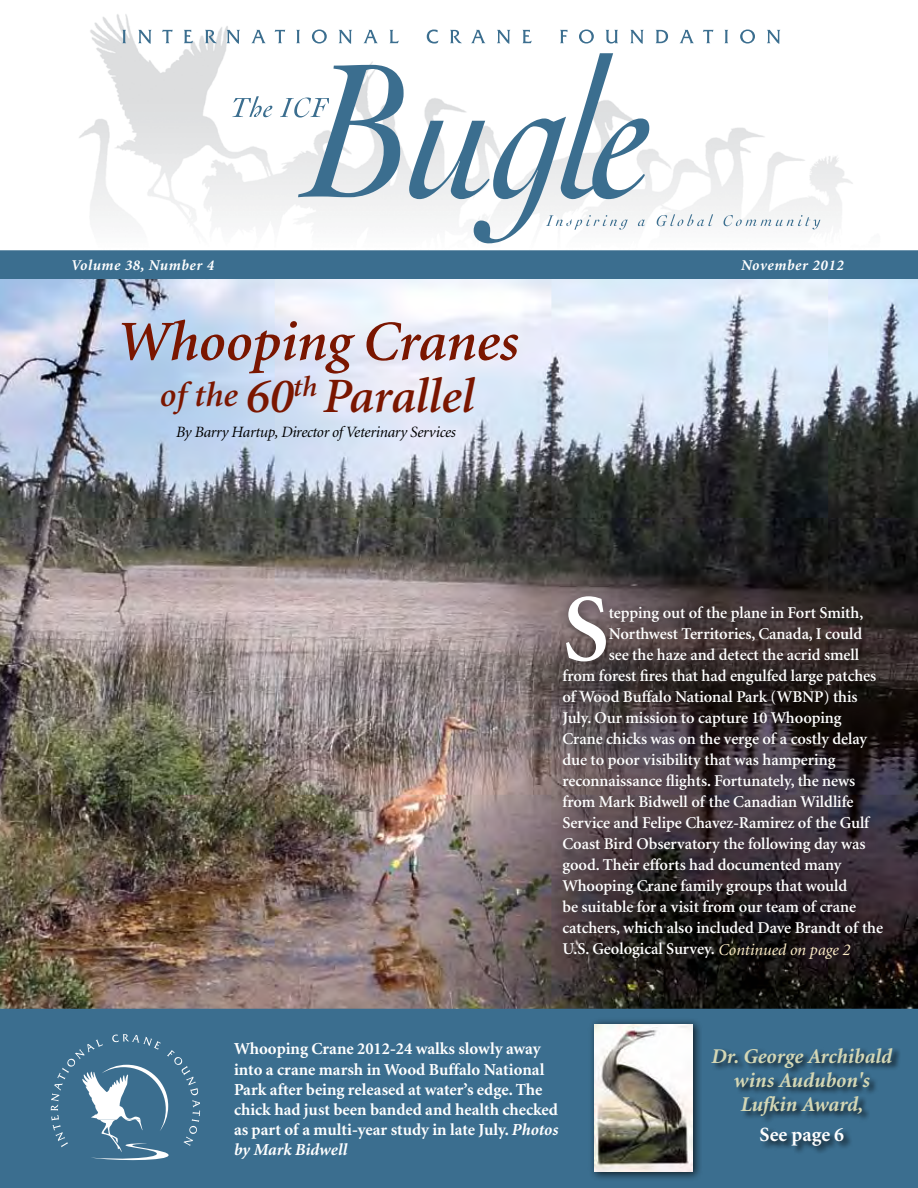
<style>
.page{position:relative;width:918px;height:1188px;background:#fff}
.page>*{position:absolute;margin:0;border:0;box-sizing:border-box;transform-origin:0 0}
.t1{font:600 95.85px "Minion";color:#fff}
.t2{font:italic 600 56.7px "Minion";letter-spacing:-.005em;color:#7a1600}
.t3{font:italic 600 49.5px "Minion";color:#7a1600}
.t4{font:italic 700 21px/24px "Minion";color:#d4d7b5;text-align:center}
.t5{font:700 20.25px "Minion";color:#fff}
.t6{font:700 16.8px/20.1px "Minion";color:#fff}
.t7{font:600 16.5px "Minion";letter-spacing:-.005em;color:#fff}
.t8{font:italic 15.75px "Minion";letter-spacing:-.02em;color:#000}
.t9{font:italic 700 15px "Minion";letter-spacing:.04em;color:#fff}
.s1{font-size:34.95px}
.s2{font-weight:400;font-style:italic;color:#ffefc8}
.s3{font-style:italic}
</style>
<div class="page">
<img style="left:0;top:278px;width:918px;height:731px">
<img style="left:79px;top:14px;width:774px;height:230px">
<svg style="left:122px;top:30px;width:4px;height:13px"></svg>
<svg style="left:138px;top:30px;width:14px;height:14px"></svg>
<svg style="left:162px;top:30px;width:11px;height:13px"></svg>
<svg style="left:184px;top:30px;width:9px;height:13px"></svg>
<svg style="left:205px;top:30px;width:12px;height:13px"></svg>
<svg style="left:227px;top:30px;width:13px;height:14px"></svg>
<svg style="left:251px;top:30px;width:15px;height:13px"></svg>
<svg style="left:275px;top:30px;width:10px;height:13px"></svg>
<svg style="left:296px;top:30px;width:4px;height:13px"></svg>
<svg style="left:312px;top:29px;width:15px;height:15px"></svg>
<svg style="left:339px;top:30px;width:13px;height:14px"></svg>
<svg style="left:363px;top:30px;width:15px;height:13px"></svg>
<svg style="left:390px;top:30px;width:9px;height:13px"></svg>
<svg style="left:427px;top:30px;width:12px;height:14px"></svg>
<svg style="left:450px;top:30px;width:12px;height:13px"></svg>
<svg style="left:471px;top:30px;width:14px;height:13px"></svg>
<svg style="left:497px;top:30px;width:13px;height:14px"></svg>
<svg style="left:522px;top:30px;width:10px;height:13px"></svg>
<svg style="left:560px;top:30px;width:7px;height:13px"></svg>
<svg style="left:579px;top:29px;width:15px;height:15px"></svg>
<svg style="left:606px;top:30px;width:12px;height:14px"></svg>
<svg style="left:630px;top:30px;width:14px;height:14px"></svg>
<svg style="left:656px;top:30px;width:12px;height:13px"></svg>
<svg style="left:680px;top:30px;width:14px;height:13px"></svg>
<svg style="left:703px;top:30px;width:10px;height:13px"></svg>
<svg style="left:724px;top:30px;width:4px;height:13px"></svg>
<svg style="left:740px;top:29px;width:15px;height:15px"></svg>
<svg style="left:767px;top:30px;width:13px;height:14px"></svg>
<div style="left:0;top:250px;width:918px;height:28px;background:#3b6e8f"></div>
<svg style="left:232px;top:96px;width:40px;height:21px"></svg>
<svg style="left:280px;top:53px;width:369px;height:190px"></svg>
<svg style="left:657px;top:214px;width:56px;height:12px"></svg>
<svg style="left:724px;top:215px;width:96px;height:14px"></svg>
<div style="left:0;top:1009px;width:918px;height:179px;background:#3b6e8f"></div>
<svg style="left:51px;top:1034px;width:149px;height:127px;background:#53809c"></svg>
<div style="left:551px;top:586px;width:342px;height:384px;background:#000;opacity:.5"></div>
<div style="left:588px;top:1017px;width:115px;height:165px;background:#000;opacity:.75"></div>
<img style="left:595px;top:1024px;width:98px;height:148px">
<div style="left:710px;top:1047px;width:191px;height:108px;background:#000;opacity:.75"></div>
<p class="t9" style="left:71px;top:258px;width:145px">Volume 38, Number 4</p>
<p class="t9" style="left:741px;top:258px;width:104px">November 2012</p>
<h2 class="t2" style="left:115px;top:313px;width:403px">Whooping Cranes</h2>
<h3 class="t3" style="left:159px;top:372px;width:315px"><span class="s1">of the</span> 60<sup>th</sup> Parallel</h3>
<p class="t8" style="left:176px;top:425px;width:281px">By Barry Hartup, Director of Veterinary Services</p>
<h1 class="t1" style="left:562px;top:580px;width:48px">S</h1>
<p class="t7" style="left:609px;top:604px;width:256px">tepping out of the plane in Fort Smith,</p>
<p class="t7" style="left:609px;top:625px;width:255px">Northwest Territories, Canada, I could</p>
<p class="t7" style="left:609px;top:646px;width:252px">see the haze and detect the acrid smell</p>
<p class="t7" style="left:563px;top:667px;width:315px">from forest fires that had engulfed large patches</p>
<p class="t7" style="left:563px;top:688px;width:297px">of Wood Buffalo National Park (WBNP) this</p>
<p class="t7" style="left:563px;top:709px;width:281px">July. Our mission to capture 10 Whooping</p>
<p class="t7" style="left:563px;top:730px;width:306px">Crane chicks was on the verge of a costly delay</p>
<p class="t7" style="left:563px;top:751px;width:274px">due to poor visibility that was hampering</p>
<p class="t7" style="left:563px;top:772px;width:294px">reconnaissance flights. Fortunately, the news</p>
<p class="t7" style="left:563px;top:793px;width:293px">from Mark Bidwell of the Canadian Wildlife</p>
<p class="t7" style="left:563px;top:814px;width:308px">Service and Felipe Chavez-Ramirez of the Gulf</p>
<p class="t7" style="left:563px;top:835px;width:305px">Coast Bird Observatory the following day was</p>
<p class="t7" style="left:563px;top:856px;width:281px">good. Their efforts had documented many</p>
<p class="t7" style="left:563px;top:877px;width:286px">Whooping Crane family groups that would</p>
<p class="t7" style="left:563px;top:898px;width:295px">be suitable for a visit from our team of crane</p>
<p class="t7" style="left:563px;top:919px;width:322px">catchers, which also included Dave Brandt of the</p>
<p class="t7" style="left:563px;top:940px;width:289px">U.S. Geological Survey. <span class="s2">Continued on page 2</span></p>
<p class="t6" style="left:234px;top:1039px;width:326px">Whooping Crane 2012-24 walks slowly away into a crane marsh in Wood Buffalo National Park after being released at water’s edge. The chick had just been banded and health checked as part of a multi-year study in late July. <span class="s3">Photos by Mark Bidwell</span></p>
<p class="t4" style="left:711px;top:1045px;width:183px">Dr. George Archibald wins Audubon's<br>Lufkin Award,</p>
<p class="t5" style="left:760px;top:1124px;width:86px">See page 6</p>
</div>
